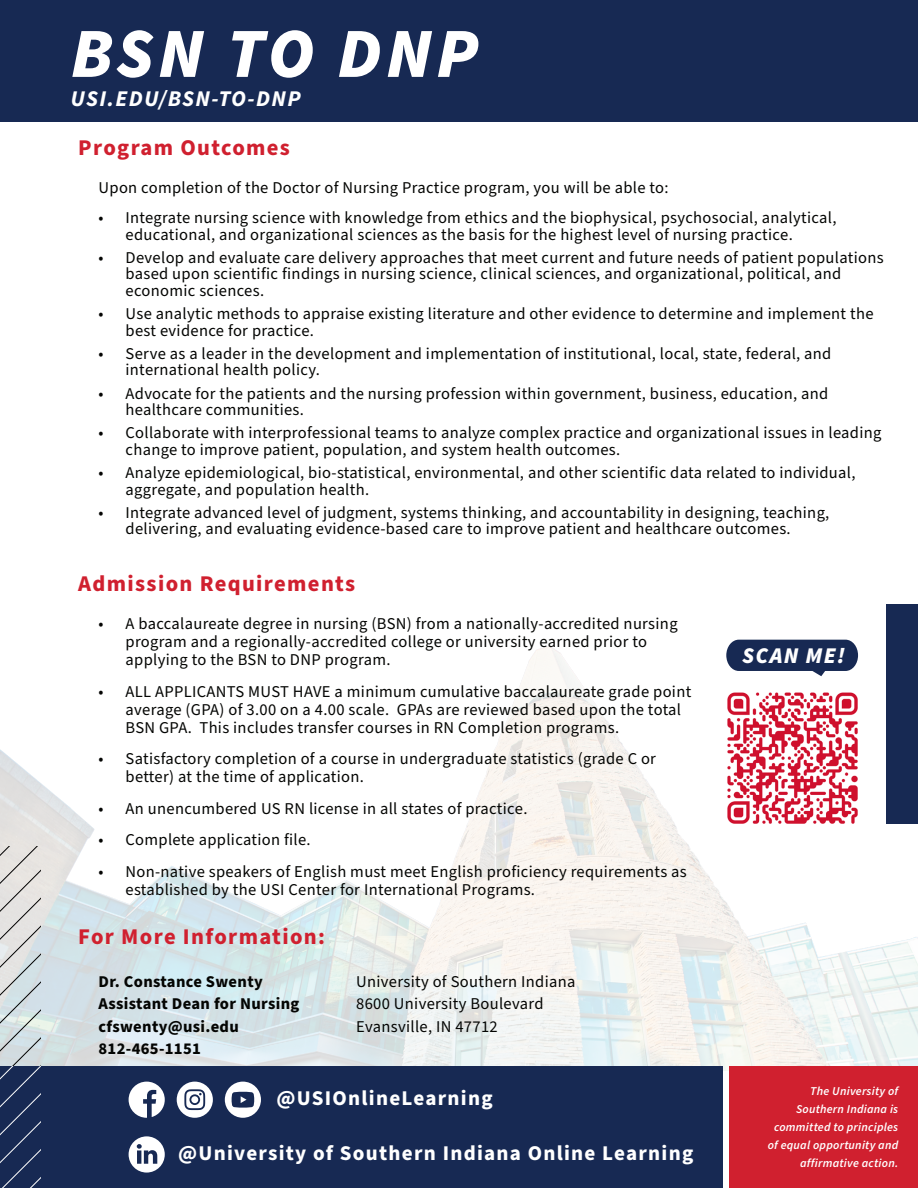
<style>
.page{position:relative;width:918px;height:1188px;background:#fff}
.page>*{position:absolute;margin:0;border:0;box-sizing:border-box;transform-origin:0 0}
.t1{font:italic 900 70.5px "Source Sans Pro";letter-spacing:.06em;color:#fff}
.t2{font:700 22.5px "Source Sans Pro";letter-spacing:.06em;color:#d0202f}
.t3{font:italic 700 22.5px "Source Sans Pro";letter-spacing:.06em;color:#fff}
.t4{font:italic 900 22.5px "Source Sans Pro";letter-spacing:.06em;color:#fff}
.t5{font:700 21px "Source Sans Pro";letter-spacing:.06em;color:#fff}
.t6{font:16.5px/16.5px "Source Sans Pro";letter-spacing:.02em;color:#040503}
.t7{font:700 16.5px "Source Sans Pro";letter-spacing:.02em;color:#040503}
.t8{font:italic 600 12px/18px "Source Sans Pro";letter-spacing:.02em;color:#fff;text-align:right}
</style>
<div class="page">
<img style="left:0;top:639px;width:918px;height:431px">
<div style="left:0;top:1066px;width:723px;height:122px;background:#172953"></div>
<div style="left:729px;top:1066px;width:189px;height:122px;background:#d0202f"></div>
<div style="left:0;top:0;width:918px;height:122px;background:#172953"></div>
<div style="left:887px;top:604px;width:31px;height:220px;background:#172953"></div>
<svg style="left:0;top:847px;width:40px;height:341px"></svg>
<svg style="left:129px;top:1136px;width:36px;height:37px"></svg>
<svg style="left:225px;top:1082px;width:36px;height:36px"></svg>
<svg style="left:177px;top:1082px;width:36px;height:36px"></svg>
<svg style="left:129px;top:1082px;width:36px;height:36px"></svg>
<img style="left:721px;top:687px;width:143px;height:142px">
<p class="t1" style="left:71px;top:5px;width:409px">BSN TO DNP</p>
<p class="t3" style="left:71px;top:84px;width:232px">USI.EDU/BSN-TO-DNP</p>
<p class="t2" style="left:78px;top:132px;width:213px">Program Outcomes</p>
<p class="t6" style="left:99px;top:180px;width:572px">Upon completion of the Doctor of Nursing Practice program, you will be able to:</p>
<p class="t6" style="left:126px;top:210px;width:712px;text-indent:-27px">• Integrate nursing science with knowledge from ethics and the biophysical, psychosocial, analytical, educational, and organizational sciences as the basis for the highest level of nursing practice.</p>
<p class="t6" style="left:126px;top:250px;width:760px;text-indent:-27px">• Develop and evaluate care delivery approaches that meet current and future needs of patient populations based upon scientific findings in nursing science, clinical sciences, and organizational, political, and economic sciences.</p>
<p class="t6" style="left:126px;top:306px;width:749px;text-indent:-27px">• Use analytic methods to appraise existing literature and other evidence to determine and implement the best evidence for practice.</p>
<p class="t6" style="left:126px;top:346px;width:707px;text-indent:-27px">• Serve as a leader in the development and implementation of institutional, local, state, federal, and international health policy.</p>
<p class="t6" style="left:126px;top:385px;width:704px;text-indent:-27px">• Advocate for the patients and the nursing profession within government, business, education, and healthcare communities.</p>
<p class="t6" style="left:126px;top:425px;width:757px;text-indent:-27px">• Collaborate with interprofessional teams to analyze complex practice and organizational issues in leading change to improve patient, population, and system health outcomes.</p>
<p class="t6" style="left:126px;top:465px;width:732px;text-indent:-27px">• Analyze epidemiological, bio-statistical, environmental, and other scientific data related to individual, aggregate, and population health.</p>
<p class="t6" style="left:126px;top:505px;width:705px;text-indent:-27px">• Integrate advanced level of judgment, systems thinking, and accountability in designing, teaching, delivering, and evaluating evidence-based care to improve patient and healthcare outcomes.</p>
<p class="t2" style="left:78px;top:568px;width:278px">Admission Requirements</p>
<p class="t6" style="left:126px;top:615px;width:554px;line-height:18px;text-indent:-27px">• A baccalaureate degree in nursing (BSN) from a nationally-accredited nursing program and a regionally-accredited college or university earned prior to applying to the BSN to DNP program.</p>
<p class="t6" style="left:126px;top:683px;width:567px;line-height:18px;text-indent:-27px">• ALL APPLICANTS MUST HAVE a minimum cumulative baccalaureate grade point average (GPA) of 3.00 on a 4.00 scale. GPAs are reviewed based upon the total<br>BSN GPA. This includes transfer courses in RN Completion programs.</p>
<p class="t6" style="left:126px;top:750px;width:532px;line-height:18px;text-indent:-27px">• Satisfactory completion of a course in undergraduate statistics (grade C or better) at the time of application.</p>
<p class="t6" style="left:99px;top:801px;width:430px">• An unencumbered US RN license in all states of practice.</p>
<p class="t6" style="left:99px;top:832px;width:214px">• Complete application file.</p>
<p class="t6" style="left:126px;top:863px;width:563px;line-height:18px;text-indent:-27px">• Non-native speakers of English must meet English proficiency requirements as established by the USI Center for International Programs.</p>
<p class="t2" style="left:78px;top:921px;width:248px">For More Information:</p>
<p class="t7" style="left:99px;top:970px;width:166px">Dr. Constance Swenty</p>
<p class="t7" style="left:99px;top:992px;width:202px">Assistant Dean for Nursing</p>
<p class="t7" style="left:99px;top:1015px;width:142px">cfswenty@usi.edu</p>
<p class="t7" style="left:99px;top:1037px;width:104px">812-465-1151</p>
<p class="t8" style="left:768px;top:1082px;width:132px">The University of<br>Southern Indiana is committed to principles of equal opportunity and affirmative action.</p>
<p class="t4" style="left:742px;top:640px;width:105px">SCAN ME!</p>
<p class="t6" style="left:356px;top:973px;width:221px">University of Southern Indiana</p>
<p class="t6" style="left:356px;top:996px;width:189px">8600 University Boulevard</p>
<p class="t6" style="left:356px;top:1018px;width:143px">Evansville, IN 47712</p>
<p class="t5" style="left:277px;top:1084px;width:218px">@USIOnlineLearning</p>
<p class="t5" style="left:178px;top:1139px;width:517px">@University of Southern Indiana Online Learning</p>
</div>
